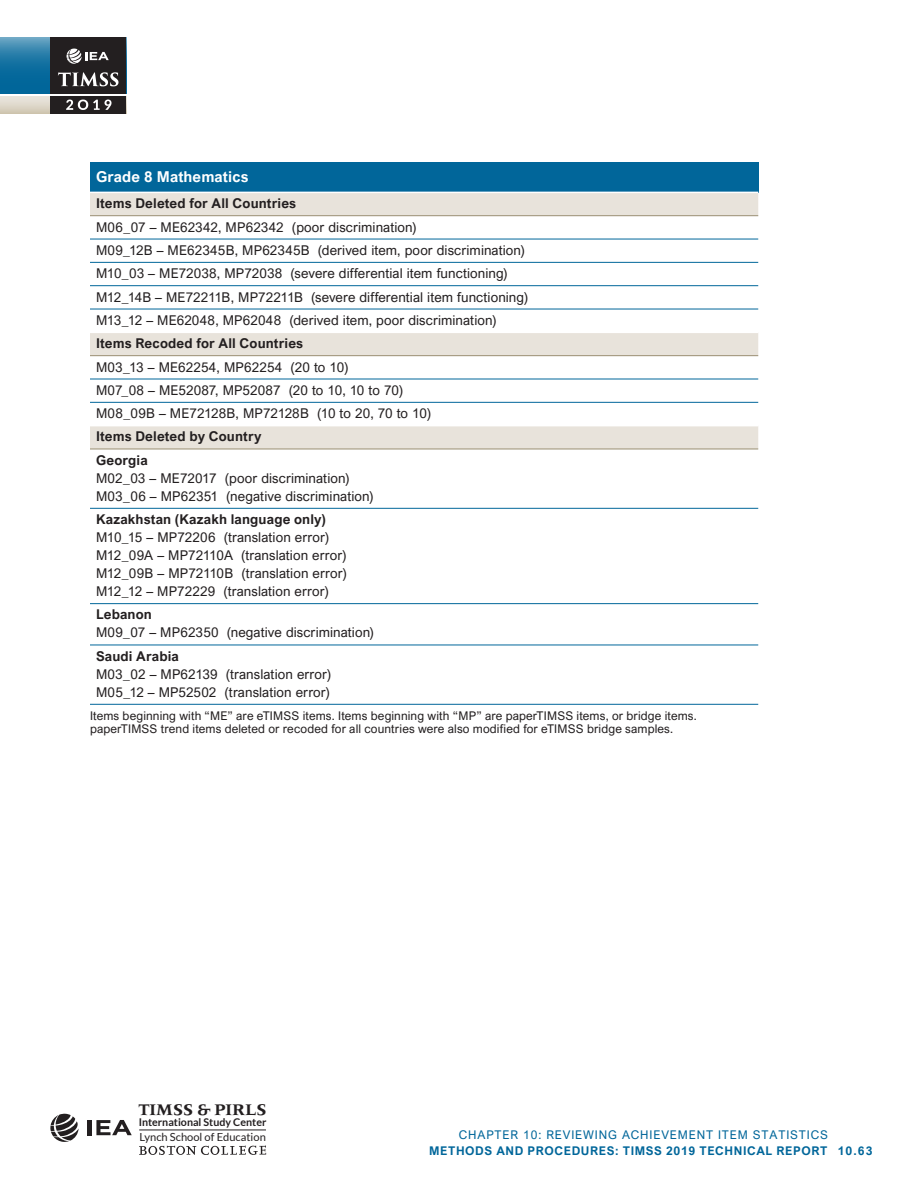
<style>
.page{position:relative;width:918px;height:1188px;background:#fff}
.page>*{position:absolute;margin:0;border:0;box-sizing:border-box;transform-origin:0 0}
.t1{font:700 16.8px "Meridien LT Std";color:#231f20}
.Exhibit_Head_L_white{font:700 15px "Arial Nova";letter-spacing:.005em;color:#fff}
.Exhibit_Text_Left{font:13.5px "Arial Nova";letter-spacing:.005em;color:#231f20}
.Exhibit_Subhead_Left{font:700 13.5px "Arial Nova";letter-spacing:.01em;color:#231f20}
.Exhibit_Text_Left-2{font:700 13.5px "Arial Nova";letter-spacing:.01em;color:#231f20}
.Exhibit_Footnote{font:12px/13.5px "Arial Nova";letter-spacing:.01em;color:#231f20}
.t2{font:700 12px "Arial Nova";letter-spacing:.05em;color:#01669a}
.t3{font:12px "Arial Nova";letter-spacing:.07em;color:#01669a}
.t4{font:11.1px "Lato";color:#231f20}
.t5{font:700 10.65px "Lato";color:#231f20}
</style>
<div class="page">
<div style="left:90px;top:162px;width:668px;height:30px;background:#01669a"></div>
<svg style="left:90px;top:193px;width:668px;height:256px"></svg>
<hr style="left:90px;top:239px;width:668px;height:1px;background:#01669a">
<hr style="left:90px;top:262px;width:668px;height:1px;background:#01669a">
<hr style="left:90px;top:285px;width:668px;height:1px;background:#01669a">
<hr style="left:90px;top:309px;width:668px;height:1px;background:#01669a">
<hr style="left:90px;top:379px;width:668px;height:1px;background:#01669a">
<hr style="left:90px;top:402px;width:668px;height:1px;background:#01669a">
<hr style="left:90px;top:508px;width:668px;height:1px;background:#01669a">
<hr style="left:90px;top:603px;width:668px;height:1px;background:#01669a">
<hr style="left:90px;top:645px;width:668px;height:1px;background:#01669a">
<hr style="left:90px;top:704px;width:668px;height:1px;background:#01669a">
<hr style="left:90px;top:215px;width:668px;height:1px;background:#9a8e72">
<hr style="left:90px;top:332px;width:668px;height:1px;background:#fff">
<hr style="left:90px;top:355px;width:668px;height:1px;background:#9a8e72">
<hr style="left:90px;top:425px;width:668px;height:1px;background:#fff">
<hr style="left:90px;top:449px;width:668px;height:1px;background:#9a8e72">
<svg style="left:0;top:96px;width:50px;height:17px"></svg>
<svg style="left:0;top:37px;width:50px;height:57px;background:#1e77a5"></svg>
<svg style="left:50px;top:1114px;width:29px;height:28px"></svg>
<hr style="left:88px;top:1120px;width:4px;height:15px;background:#231f20">
<svg style="left:96px;top:1120px;width:36px;height:15px"></svg>
<svg style="left:139px;top:1146px;width:127px;height:9px"></svg>
<hr style="left:139px;top:1130px;width:127px;height:1px;background:#231f20">
<div style="left:50px;top:96px;width:76px;height:17px;background:#231f20"></div>
<div style="left:50px;top:37px;width:76px;height:57px;background:#231f20"></div>
<svg style="left:66px;top:100px;width:46px;height:10px"></svg>
<svg style="left:58px;top:72px;width:61px;height:14px"></svg>
<svg style="left:66px;top:48px;width:43px;height:16px"></svg>
<p class="Exhibit_Head_L_white" style="left:96px;top:168px;width:154px">Grade 8 Mathematics</p>
<p class="Exhibit_Subhead_Left" style="left:96px;top:196px;width:202px">Items Deleted for All Countries</p>
<p class="Exhibit_Text_Left" style="left:96px;top:219px;width:322px">M06_07 – ME62342, MP62342 (poor discrimination)</p>
<p class="Exhibit_Text_Left" style="left:96px;top:242px;width:431px">M09_12B – ME62345B, MP62345B (derived item, poor discrimination)</p>
<p class="Exhibit_Text_Left" style="left:96px;top:266px;width:413px">M10_03 – ME72038, MP72038 (severe differential item functioning)</p>
<p class="Exhibit_Text_Left" style="left:96px;top:289px;width:434px">M12_14B – ME72211B, MP72211B (severe differential item functioning)</p>
<p class="Exhibit_Text_Left" style="left:96px;top:312px;width:402px">M13_12 – ME62048, MP62048 (derived item, poor discrimination)</p>
<p class="Exhibit_Subhead_Left" style="left:96px;top:335px;width:209px">Items Recoded for All Countries</p>
<p class="Exhibit_Text_Left" style="left:96px;top:359px;width:254px">M03_13 – ME62254, MP62254 (20 to 10)</p>
<p class="Exhibit_Text_Left" style="left:96px;top:382px;width:309px">M07_08 – ME52087, MP52087 (20 to 10, 10 to 70)</p>
<p class="Exhibit_Text_Left" style="left:96px;top:406px;width:337px">M08_09B – ME72128B, MP72128B (10 to 20, 70 to 10)</p>
<p class="Exhibit_Subhead_Left" style="left:96px;top:429px;width:167px">Items Deleted by Country</p>
<p class="Exhibit_Text_Left-2" style="left:96px;top:452px;width:53px">Georgia</p>
<p class="Exhibit_Text_Left" style="left:96px;top:470px;width:255px">M02_03 – ME72017 (poor discrimination)</p>
<p class="Exhibit_Text_Left" style="left:96px;top:488px;width:279px">M03_06 – MP62351 (negative discrimination)</p>
<p class="Exhibit_Text_Left-2" style="left:96px;top:511px;width:232px">Kazakhstan (Kazakh language only)</p>
<p class="Exhibit_Text_Left" style="left:96px;top:530px;width:235px">M10_15 – MP72206 (translation error)</p>
<p class="Exhibit_Text_Left" style="left:96px;top:548px;width:252px">M12_09A – MP72110A (translation error)</p>
<p class="Exhibit_Text_Left" style="left:96px;top:566px;width:252px">M12_09B – MP72110B (translation error)</p>
<p class="Exhibit_Text_Left" style="left:96px;top:584px;width:234px">M12_12 – MP72229 (translation error)</p>
<p class="Exhibit_Text_Left-2" style="left:96px;top:607px;width:57px">Lebanon</p>
<p class="Exhibit_Text_Left" style="left:96px;top:625px;width:280px">M09_07 – MP62350 (negative discrimination)</p>
<p class="Exhibit_Text_Left-2" style="left:96px;top:648px;width:85px">Saudi Arabia</p>
<p class="Exhibit_Text_Left" style="left:96px;top:666px;width:237px">M03_02 – MP62139 (translation error)</p>
<p class="Exhibit_Text_Left" style="left:96px;top:684px;width:236px">M05_12 – MP52502 (translation error)</p>
<p class="Exhibit_Footnote" style="left:90px;top:709px;width:608px">Items beginning with “ME” are eTIMSS items. Items beginning with “MP” are paperTIMSS items, or bridge items. paperTIMSS trend items deleted or recoded for all countries were also modified for eTIMSS bridge samples.</p>
<p class="t1" style="left:138px;top:1100px;width:130px">TIMSS &amp; PIRLS</p>
<p class="t4" style="left:139px;top:1131px;width:128px">Lynch School of Education</p>
<p class="t5" style="left:139px;top:1116px;width:129px">International Study Center</p>
<p class="t3" style="left:459px;top:1127px;width:371px">CHAPTER 10: REVIEWING ACHIEVEMENT ITEM STATISTICS</p>
<p class="t2" style="left:429px;top:1144px;width:445px">METHODS AND PROCEDURES: TIMSS 2019 TECHNICAL REPORT 10.63</p>
</div>
